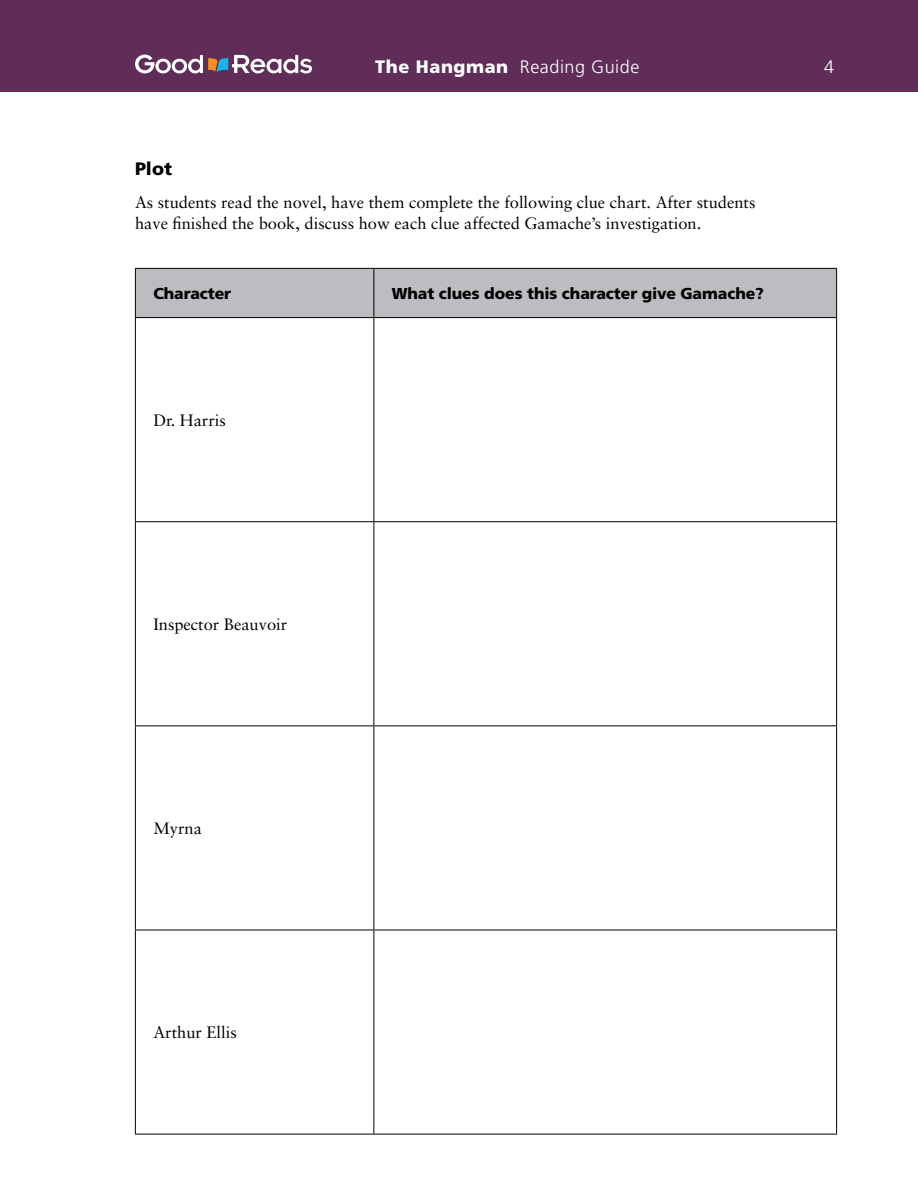
<style>
.page{position:relative;width:918px;height:1188px;background:#fff}
.page>*{position:absolute;margin:0;border:0;box-sizing:border-box;transform-origin:0 0}
.t1{font:300 18px "Frutiger";letter-spacing:.03em;color:#fff}
.t2{font:900 18px "Frutiger";color:#000}
.t3{font:16.5px/21.8px "Sabon";color:#000}
.t4{font:900 15.75px "Frutiger";letter-spacing:-.005em;color:#000}
.s1{font-weight:900}
</style>
<div class="page">
<div style="left:0;top:0;width:918px;height:92px;background:#5f2d57"></div>
<svg style="left:135px;top:55px;width:177px;height:18px"></svg>
<div style="left:136px;top:269px;width:700px;height:48px;background:#bcbdc0"></div>
<hr style="left:135px;top:318px;width:1px;height:203px;background:#000">
<hr style="left:373px;top:318px;width:1px;height:203px;background:#000">
<hr style="left:836px;top:318px;width:1px;height:203px;background:#000">
<hr style="left:135px;top:521px;width:239px;height:1px;background:#000">
<hr style="left:135px;top:522px;width:1px;height:203px;background:#000">
<hr style="left:374px;top:521px;width:463px;height:1px;background:#000">
<hr style="left:373px;top:522px;width:1px;height:203px;background:#000">
<hr style="left:836px;top:522px;width:1px;height:203px;background:#000">
<hr style="left:135px;top:725px;width:239px;height:1px;background:#000">
<hr style="left:135px;top:726px;width:1px;height:204px;background:#000">
<hr style="left:374px;top:725px;width:463px;height:1px;background:#000">
<hr style="left:373px;top:726px;width:1px;height:204px;background:#000">
<hr style="left:836px;top:726px;width:1px;height:204px;background:#000">
<hr style="left:135px;top:930px;width:239px;height:1px;background:#000">
<hr style="left:135px;top:930px;width:1px;height:204px;background:#000">
<hr style="left:374px;top:930px;width:463px;height:1px;background:#000">
<hr style="left:373px;top:930px;width:1px;height:204px;background:#000">
<hr style="left:836px;top:930px;width:1px;height:204px;background:#000">
<hr style="left:135px;top:1134px;width:239px;height:1px;background:#000">
<hr style="left:374px;top:1134px;width:463px;height:1px;background:#000">
<hr style="left:135px;top:268px;width:239px;height:1px;background:#000">
<hr style="left:135px;top:269px;width:1px;height:48px;background:#000">
<hr style="left:374px;top:268px;width:463px;height:1px;background:#000">
<hr style="left:373px;top:269px;width:1px;height:48px;background:#000">
<hr style="left:836px;top:269px;width:1px;height:48px;background:#000">
<hr style="left:135px;top:317px;width:239px;height:1px;background:#000">
<hr style="left:374px;top:317px;width:463px;height:1px;background:#000">
<p class="t1" style="left:375px;top:57px;width:266px"><span class="s1">The Hangman</span> Reading Guide</p>
<p class="t1" style="left:824px;top:57px;width:12px">4</p>
<p class="t2" style="left:135px;top:158px;width:39px">Plot</p>
<p class="t3" style="left:135px;top:191px;width:622px">As students read the novel, have them complete the following clue chart. After students have finished the book, discuss how each clue affected Gamache’s investigation.</p>
<p class="t4" style="left:153px;top:284px;width:79px">Character</p>
<p class="t4" style="left:392px;top:284px;width:373px">What clues does this character give Gamache?</p>
<p class="t3" style="left:153px;top:409px;width:74px">Dr. Harris</p>
<p class="t3" style="left:153px;top:613px;width:135px">Inspector Beauvoir</p>
<p class="t3" style="left:153px;top:817px;width:50px">Myrna</p>
<p class="t3" style="left:153px;top:1022px;width:85px">Arthur Ellis</p>
</div>
